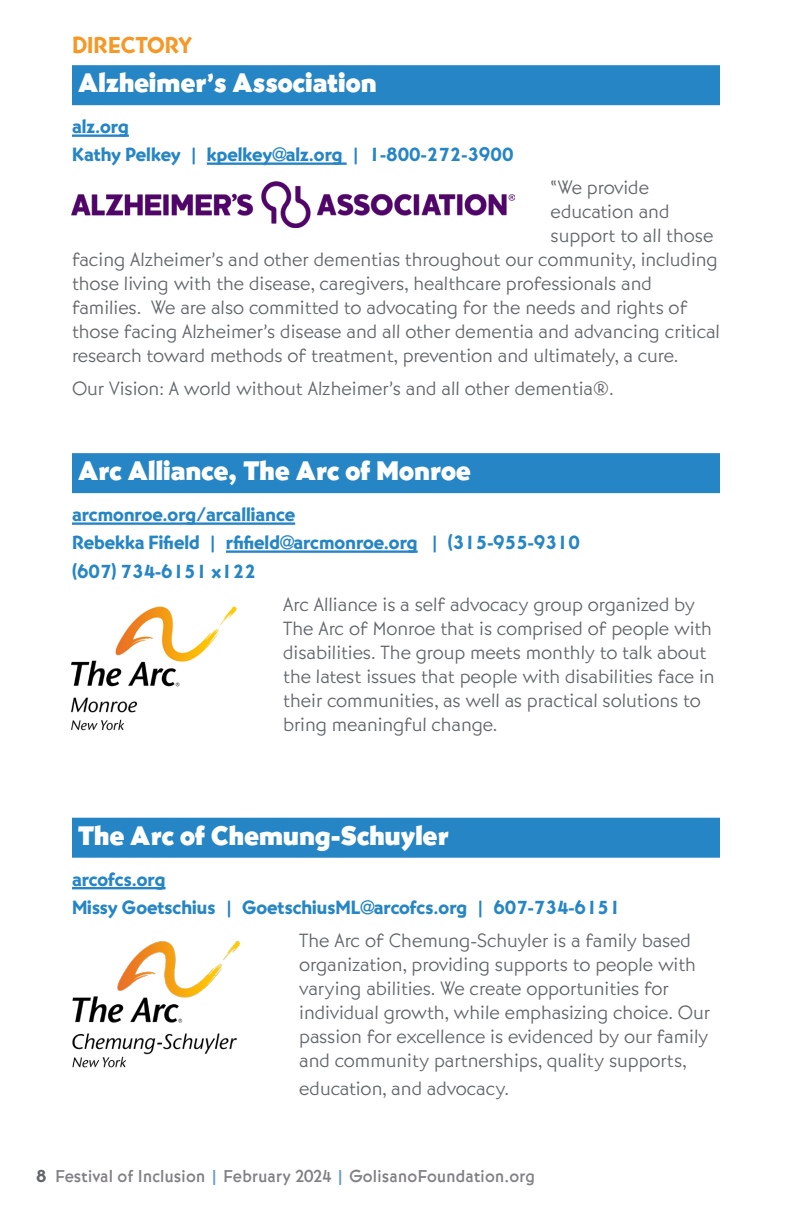
<style>
.page{position:relative;width:792px;height:1224px;background:#fff}
.page>*{position:absolute;margin:0;border:0;box-sizing:border-box;transform-origin:0 0}
.Dir_Organization{font:28px "Bernhard Got URW Ext Hea";letter-spacing:.01em;color:#fff}
.t1{font:24px "Bernhard Got URW Hea";color:#f59826}
.Dir_Description{font:300 20px/24px "Bernhard Got URW";color:#62656a}
.dir_contacts{font:20px "Bernhard Got URW Hea";color:#2685c4}
.t2{font:500 18px "Bernhard Got URW";color:#828084}
.s1{font-family:"Bernhard Got URW Hea";font-weight:400;color:#62656a}
.s2{color:#659bd0}
</style>
<div class="page">
<div style="left:72px;top:65px;width:648px;height:40px;background:#2685c4"></div>
<hr style="left:72px;top:134px;width:57px;height:3px;background:#2685c4">
<hr style="left:207px;top:162px;width:140px;height:3px;background:#2685c4">
<div style="left:72px;top:453px;width:648px;height:40px;background:#2685c4"></div>
<hr style="left:72px;top:522px;width:223px;height:3px;background:#2685c4">
<hr style="left:226px;top:550px;width:192px;height:3px;background:#2685c4">
<div style="left:72px;top:818px;width:648px;height:40px;background:#2685c4"></div>
<hr style="left:72px;top:887px;width:94px;height:2px;background:#2685c4">
<img style="left:72px;top:181px;width:443px;height:46px">
<img style="left:71px;top:606px;width:166px;height:125px">
<img style="left:72px;top:941px;width:168px;height:127px">
<p class="t1" style="left:72px;top:30px;width:122px">DIRECTORY</p>
<p class="Dir_Organization" style="left:78px;top:66px;width:300px">Alzheimer’s Association</p>
<p class="dir_contacts" style="left:72px;top:114px;width:58px">alz.org</p>
<p class="dir_contacts" style="left:72px;top:142px;width:443px">Kathy Pelkey | kpelkey@alz.org | 1-800-272-3900</p>
<p class="Dir_Description" style="left:551px;top:176px;width:100px">“We provide</p>
<p class="Dir_Description" style="left:551px;top:200px;width:120px">education and</p>
<p class="Dir_Description" style="left:551px;top:224px;width:164px">support to all those</p>
<p class="Dir_Description" style="left:72px;top:248px;width:647px">facing Alzheimer’s and other dementias throughout our community, including</p>
<p class="Dir_Description" style="left:72px;top:272px;width:582px">those living with the disease, caregivers, healthcare professionals and</p>
<p class="Dir_Description" style="left:72px;top:296px;width:617px">families. We are also committed to advocating for the needs and rights of</p>
<p class="Dir_Description" style="left:72px;top:320px;width:650px">those facing Alzheimer’s disease and all other dementia and advancing critical</p>
<p class="Dir_Description" style="left:72px;top:344px;width:608px">research toward methods of treatment, prevention and ultimately, a cure.</p>
<p class="Dir_Description" style="left:72px;top:377px;width:543px">Our Vision: A world without Alzheimer’s and all other dementia®.</p>
<p class="Dir_Organization" style="left:78px;top:454px;width:394px">Arc Alliance, The Arc of Monroe</p>
<p class="dir_contacts" style="left:72px;top:502px;width:225px">arcmonroe.org/arcalliance</p>
<p class="dir_contacts" style="left:72px;top:530px;width:510px">Rebekka Fifield | rfifield@arcmonroe.org | (315-955-9310</p>
<p class="dir_contacts" style="left:72px;top:559px;width:185px">(607) 734-6151 x122</p>
<p class="Dir_Description" style="left:283px;top:593px;width:433px">Arc Alliance is a self advocacy group organized by The Arc of Monroe that is comprised of people with disabilities. The group meets monthly to talk about the latest issues that people with disabilities face in their communities, as well as practical solutions to bring meaningful change.</p>
<p class="Dir_Organization" style="left:78px;top:818px;width:372px">The Arc of Chemung-Schuyler</p>
<p class="dir_contacts" style="left:72px;top:867px;width:95px">arcofcs.org</p>
<p class="dir_contacts" style="left:72px;top:895px;width:550px">Missy Goetschius | GoetschiusML@arcofcs.org | 607-734-6151</p>
<p class="Dir_Description" style="left:299px;top:928px;width:412px">The Arc of Chemung-Schuyler is a family based organization, providing supports to people with varying abilities. We create opportunities for individual growth, while emphasizing choice. Our passion for excellence is evidenced by our family and community partnerships, quality supports,</p>
<p class="Dir_Description" style="left:299px;top:1077px;width:211px">education, and advocacy.</p>
<p class="t2" style="left:36px;top:1166px;width:501px"><span class="s1">8</span> Festival of Inclusion <span class="s2">|</span> February 2024 <span class="s2">|</span> GolisanoFoundation.org</p>
</div>
